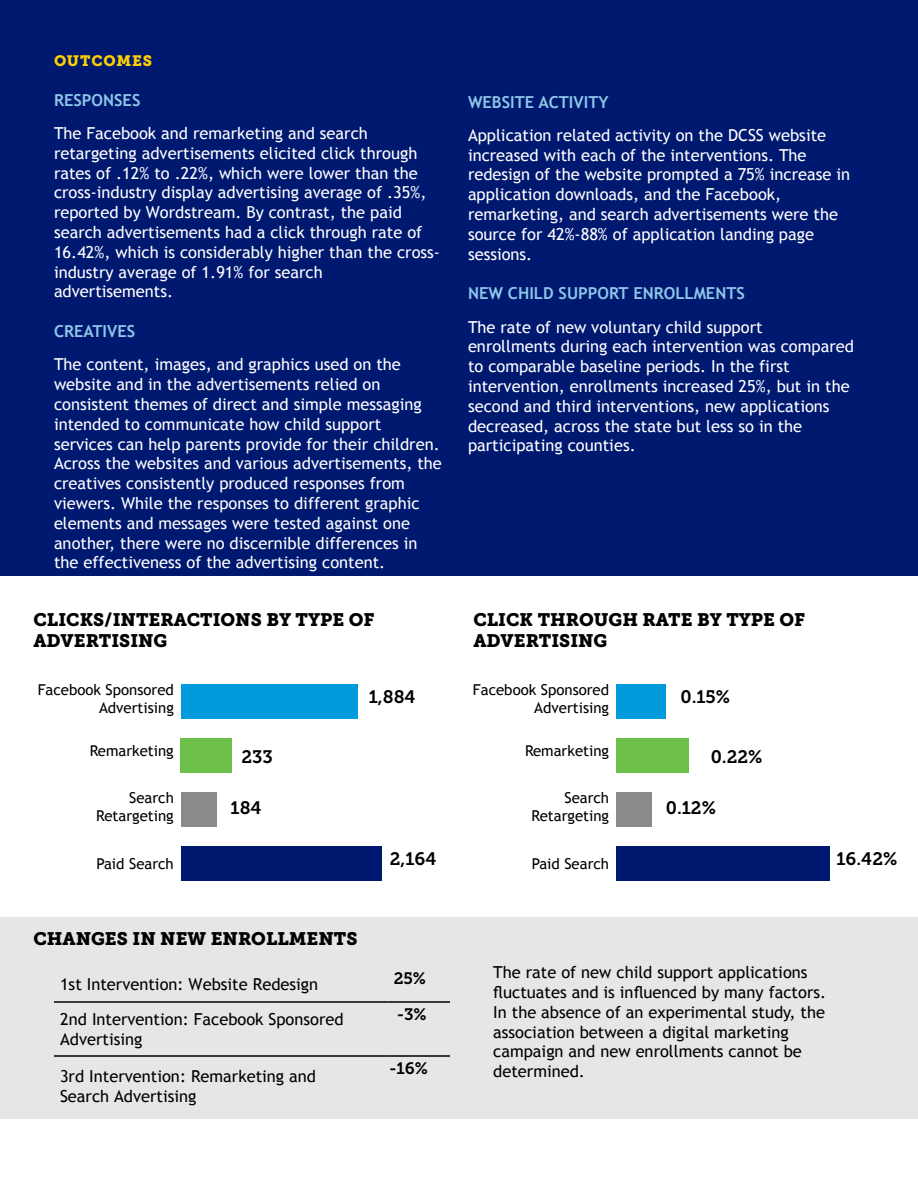
<style>
.page{position:relative;width:918px;height:1188px;background:#fff}
.page>*{position:absolute;margin:0;border:0;box-sizing:border-box;transform-origin:0 0}
.t1{font:18px/21.6px "Museo Slab 900";color:#000}
.t2{font:18px "Museo Slab 700";color:#000}
.t3{font:16.5px/19.8px "Trebuchet MS";color:#fff}
.t4{font:16.5px/19.8px "Trebuchet MS";color:#000}
.t5{font:700 16.5px "Trebuchet MS";color:#8fc6e8}
.t6{font:16.5px "Museo Slab 700";color:#000}
.t7{font:15px/18px "Trebuchet MS";color:#000;text-align:right}
.t8{font:15px "Museo Slab 900";letter-spacing:.055em;color:#ffd100}
</style>
<div class="page">
<div style="left:0;top:0;width:918px;height:576px;background:#001970"></div>
<div style="left:0;top:917px;width:918px;height:201px;background:#e6e6e6"></div>
<hr style="left:54px;top:1055px;width:334px;height:2px;background:#000">
<hr style="left:388px;top:1055px;width:62px;height:2px;background:#000">
<hr style="left:54px;top:1001px;width:334px;height:2px;background:#000">
<hr style="left:388px;top:1001px;width:62px;height:2px;background:#000">
<div style="left:616px;top:685px;width:49px;height:34px;background:#009add"></div>
<div style="left:181px;top:685px;width:176px;height:34px;background:#009add"></div>
<div style="left:616px;top:846px;width:213px;height:34px;background:#001970"></div>
<div style="left:181px;top:846px;width:200px;height:34px;background:#001970"></div>
<div style="left:616px;top:792px;width:36px;height:34px;background:#8a8a8a"></div>
<div style="left:181px;top:792px;width:36px;height:34px;background:#8a8a8a"></div>
<div style="left:616px;top:738px;width:73px;height:34px;background:#6cc049"></div>
<div style="left:181px;top:738px;width:51px;height:34px;background:#6cc049"></div>
<h3 class="t8" style="left:54px;top:52px;width:100px">OUTCOMES</h3>
<h4 class="t5" style="left:54px;top:90px;width:88px">RESPONSES</h4>
<p class="t3" style="left:54px;top:124px;width:387px">The Facebook and remarketing and search retargeting advertisements elicited click through rates of .12% to .22%, which were lower than the cross-industry display advertising average of .35%, reported by Wordstream. By contrast, the paid search advertisements had a click through rate of 16.42%, which is considerably higher than the cross&shy;industry average of 1.91% for search advertisements.</p>
<h4 class="t5" style="left:54px;top:321px;width:83px">CREATIVES</h4>
<p class="t3" style="left:54px;top:355px;width:389px">The content, images, and graphics used on the website and in the advertisements relied on consistent themes of direct and simple messaging intended to communicate how child support services can help parents provide for their children.<br>Across the websites and various advertisements, the creatives consistently produced responses from viewers. While the responses to different graphic elements and messages were tested against one another, there were no discernible differences in the effectiveness of the advertising content.</p>
<h3 class="t1" style="left:33px;top:609px;width:343px">CLICKS/INTERACTIONS BY TYPE OF<br>ADVERTISING</h3>
<p class="t7" style="left:38px;top:681px;width:138px">Facebook Sponsored<br>Advertising</p>
<p class="t2" style="left:369px;top:687px;width:48px">1,884</p>
<p class="t7" style="left:90px;top:742px;width:86px">Remarketing</p>
<p class="t2" style="left:241px;top:747px;width:33px">233</p>
<p class="t7" style="left:96px;top:789px;width:79px">Search<br>Retargeting</p>
<p class="t2" style="left:231px;top:798px;width:33px">184</p>
<p class="t7" style="left:96px;top:854px;width:79px">Paid Search</p>
<p class="t2" style="left:390px;top:849px;width:48px">2,164</p>
<h3 class="t1" style="left:33px;top:928px;width:326px">CHANGES IN NEW ENROLLMENTS</h3>
<p class="t4" style="left:60px;top:975px;width:260px">1st Intervention: Website Redesign</p>
<p class="t6" style="left:394px;top:969px;width:34px">25%</p>
<p class="t6" style="left:397px;top:1005px;width:31px">-3%</p>
<p class="t4" style="left:60px;top:1009px;width:285px">2nd Intervention: Facebook Sponsored<br>Advertising</p>
<p class="t4" style="left:60px;top:1066px;width:258px">3rd Intervention: Remarketing and<br>Search Advertising</p>
<p class="t6" style="left:389px;top:1059px;width:40px">-16%</p>
<h4 class="t5" style="left:468px;top:91px;width:142px">WEBSITE ACTIVITY</h4>
<p class="t3" style="left:468px;top:125px;width:384px">Application related activity on the DCSS website increased with each of the interventions. The redesign of the website prompted a 75% increase in application downloads, and the Facebook, remarketing, and search advertisements were the source for 42%-88% of application landing page sessions.</p>
<h4 class="t5" style="left:468px;top:283px;width:278px">NEW CHILD SUPPORT ENROLLMENTS</h4>
<p class="t3" style="left:468px;top:317px;width:387px">The rate of new voluntary child support enrollments during each intervention was compared to comparable baseline periods. In the first intervention, enrollments increased 25%, but in the second and third interventions, new applications decreased, across the state but less so in the participating counties.</p>
<h3 class="t1" style="left:473px;top:609px;width:333px">CLICK THROUGH RATE BY TYPE OF<br>ADVERTISING</h3>
<p class="t7" style="left:473px;top:681px;width:138px">Facebook Sponsored<br>Advertising</p>
<p class="t2" style="left:680px;top:687px;width:51px">0.15%</p>
<p class="t7" style="left:525px;top:742px;width:86px">Remarketing</p>
<p class="t2" style="left:711px;top:747px;width:53px">0.22%</p>
<p class="t7" style="left:532px;top:789px;width:79px">Search<br>Retargeting</p>
<p class="t2" style="left:666px;top:798px;width:52px">0.12%</p>
<p class="t7" style="left:532px;top:854px;width:79px">Paid Search</p>
<p class="t2" style="left:837px;top:849px;width:62px">16.42%</p>
<p class="t4" style="left:493px;top:963px;width:334px">The rate of new child support applications fluctuates and is influenced by many factors.<br>In the absence of an experimental study, the association between a digital marketing campaign and new enrollments cannot be determined.</p>
</div>
